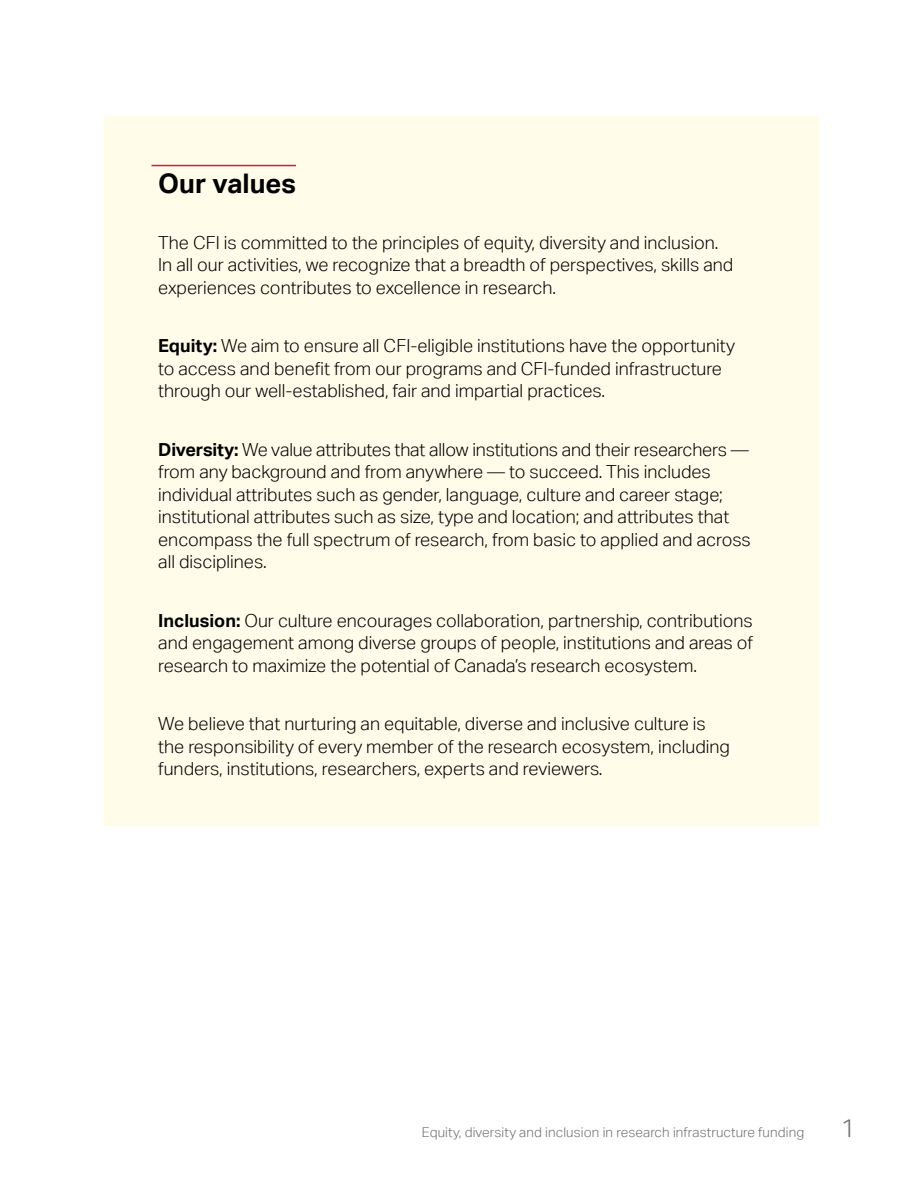
<style>
.page{position:relative;width:918px;height:1188px;background:#fff}
.page>*{position:absolute;margin:0;border:0;box-sizing:border-box;transform-origin:0 0}
.t1{font:700 27px "Aktiv Grotesk";color:#000}
.t2{font:300 25.5px "Aktiv Grotesk";color:#6d6e71}
.t3{font:300 18px/22.5px "Aktiv Grotesk";color:#000}
.t4{font:300 13.5px "Aktiv Grotesk";letter-spacing:.01em;color:#6d6e71}
.s1{font-weight:700}
</style>
<div class="page">
<div style="left:105px;top:116px;width:714px;height:709px;background:#fffde9"></div>
<hr style="left:152px;top:165px;width:144px;height:1px;background:#da1a32">
<h1 class="t1" style="left:158px;top:167px;width:139px">Our values</h1>
<p class="t3" style="left:158px;top:231px;width:577px">The CFI is committed to the principles of equity, diversity and inclusion.<br>In all our activities, we recognize that a breadth of perspectives, skills and experiences contributes to excellence in research.</p>
<p class="t3" style="left:158px;top:335px;width:578px"><span class="s1">Equity:</span> We aim to ensure all CFI-eligible institutions have the opportunity to access and benefit from our programs and CFI-funded infrastructure through our well-established, fair and impartial practices.</p>
<p class="t3" style="left:158px;top:438px;width:594px"><span class="s1">Diversity:</span> We value attributes that allow institutions and their researchers — from any background and from anywhere — to succeed. This includes individual attributes such as gender, language, culture and career stage; institutional attributes such as size, type and location; and attributes that encompass the full spectrum of research, from basic to applied and across all disciplines.</p>
<p class="t3" style="left:158px;top:609px;width:596px;text-align:justify"><span class="s1">Inclusion:</span> Our culture encourages collaboration, partnership, contributions and engagement among diverse groups of people, institutions and areas of research to maximize the potential of Canada’s research ecosystem.</p>
<p class="t3" style="left:158px;top:713px;width:573px">We believe that nurturing an equitable, diverse and inclusive culture is the responsibility of every member of the research ecosystem, including funders, institutions, researchers, experts and reviewers.</p>
<p class="t4" style="left:422px;top:1125px;width:384px">Equity, diversity and inclusion in research infrastructure funding</p>
<h2 class="t2" style="left:841px;top:1113px;width:17px">1</h2>
</div>
